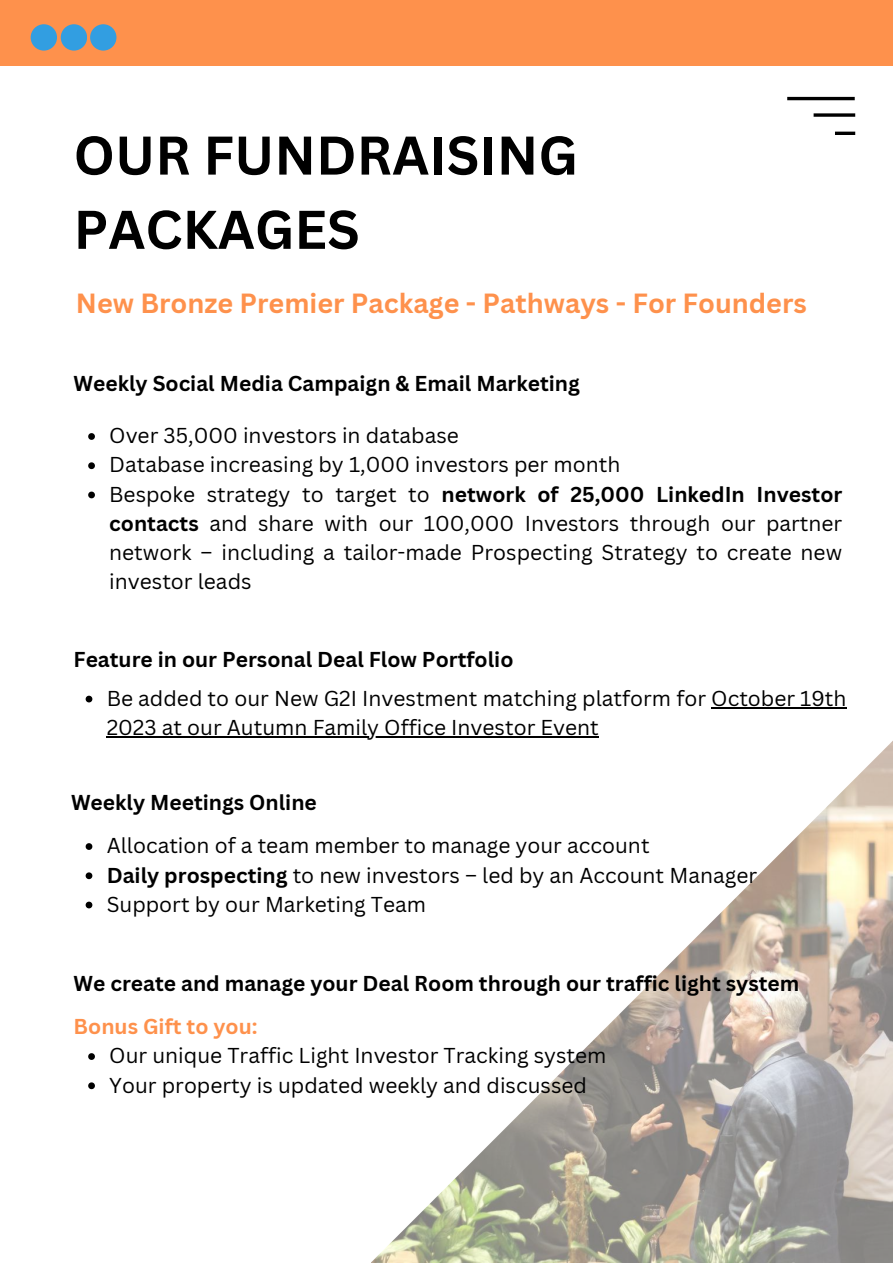
<style>
.page{position:relative;width:893px;height:1264px;background:#fff}
.page>*{position:absolute;margin:0;border:0;box-sizing:border-box;transform-origin:0 0}
.t1{font:700 53.25px/74.2px "Canva Sans";color:#000}
.t2{font:700 27px "Canva Sans";color:#fe914c}
.t3{font:21px/29.2px "Canva Sans";color:#000}
.t4{font:700 21px "Canva Sans";color:#000}
.t5{font:700 21px "Canva Sans";color:#fe914c}
.s1{font-weight:700}
</style>
<div class="page">
<div style="left:0;top:0;width:892px;height:66px;background:#fe914c"></div>
<div style="left:31px;top:24px;width:26px;height:27px;background:#329ee1;border-radius:50%"></div>
<div style="left:61px;top:24px;width:26px;height:27px;background:#329ee1;border-radius:50%"></div>
<div style="left:90px;top:24px;width:26px;height:27px;background:#329ee1;border-radius:50%"></div>
<hr style="left:787px;top:97px;width:67px;height:3px;background:#000">
<svg style="left:813px;top:113px;width:42px;height:4px"></svg>
<hr style="left:834px;top:132px;width:21px;height:3px;background:#000">
<img style="left:371px;top:742px;width:521px;height:520px">
<svg style="left:88px;top:433px;width:7px;height:7px"></svg>
<svg style="left:88px;top:462px;width:7px;height:7px"></svg>
<svg style="left:88px;top:491px;width:7px;height:7px"></svg>
<svg style="left:86px;top:695px;width:6px;height:7px"></svg>
<hr style="left:711px;top:707px;width:135px;height:1px;background:#000">
<hr style="left:107px;top:736px;width:491px;height:1px;background:#000">
<svg style="left:86px;top:843px;width:6px;height:7px"></svg>
<svg style="left:86px;top:872px;width:6px;height:7px"></svg>
<svg style="left:86px;top:901px;width:6px;height:7px"></svg>
<svg style="left:88px;top:1053px;width:7px;height:6px"></svg>
<svg style="left:88px;top:1082px;width:7px;height:7px"></svg>
<h1 class="t1" style="left:74px;top:117px;width:506px">OUR FUNDRAISING<br>PACKAGES</h1>
<p class="t2" style="left:76px;top:284px;width:732px">New Bronze Premier Package - Pathways - For Founders</p>
<p class="t4" style="left:74px;top:369px;width:508px">Weekly Social Media Campaign &amp; Email Marketing</p>
<p class="t3" style="left:109px;top:420px;width:734px">Over 35,000 investors in database<br>Database increasing by 1,000 investors per month<br>Bespoke strategy to target to <span class="s1">network of 25,000 LinkedIn Investor contacts</span> and share with our 100,000 Investors through our partner network – including a tailor-made Prospecting Strategy to create new investor leads</p>
<p class="t4" style="left:74px;top:645px;width:441px">Feature in our Personal Deal Flow Portfolio</p>
<p class="t3" style="left:107px;top:683px;width:741px">Be added to our New G2I Investment matching platform for October 19th<br>2023 at our Autumn Family Office Investor Event</p>
<p class="t4" style="left:71px;top:787px;width:247px">Weekly Meetings Online</p>
<p class="t3" style="left:107px;top:830px;width:652px">Allocation of a team member to manage your account<br><span class="s1">Daily prospecting</span> to new investors – led by an Account Manager<br>Support by our Marketing Team</p>
<p class="t4" style="left:74px;top:968px;width:727px">We create and manage your Deal Room through our traffic light system</p>
<p class="t5" style="left:74px;top:1011px;width:185px">Bonus Gift to you:</p>
<p class="t3" style="left:109px;top:1040px;width:498px">Our unique Traffic Light Investor Tracking system<br>Your property is updated weekly and discussed</p>
</div>
